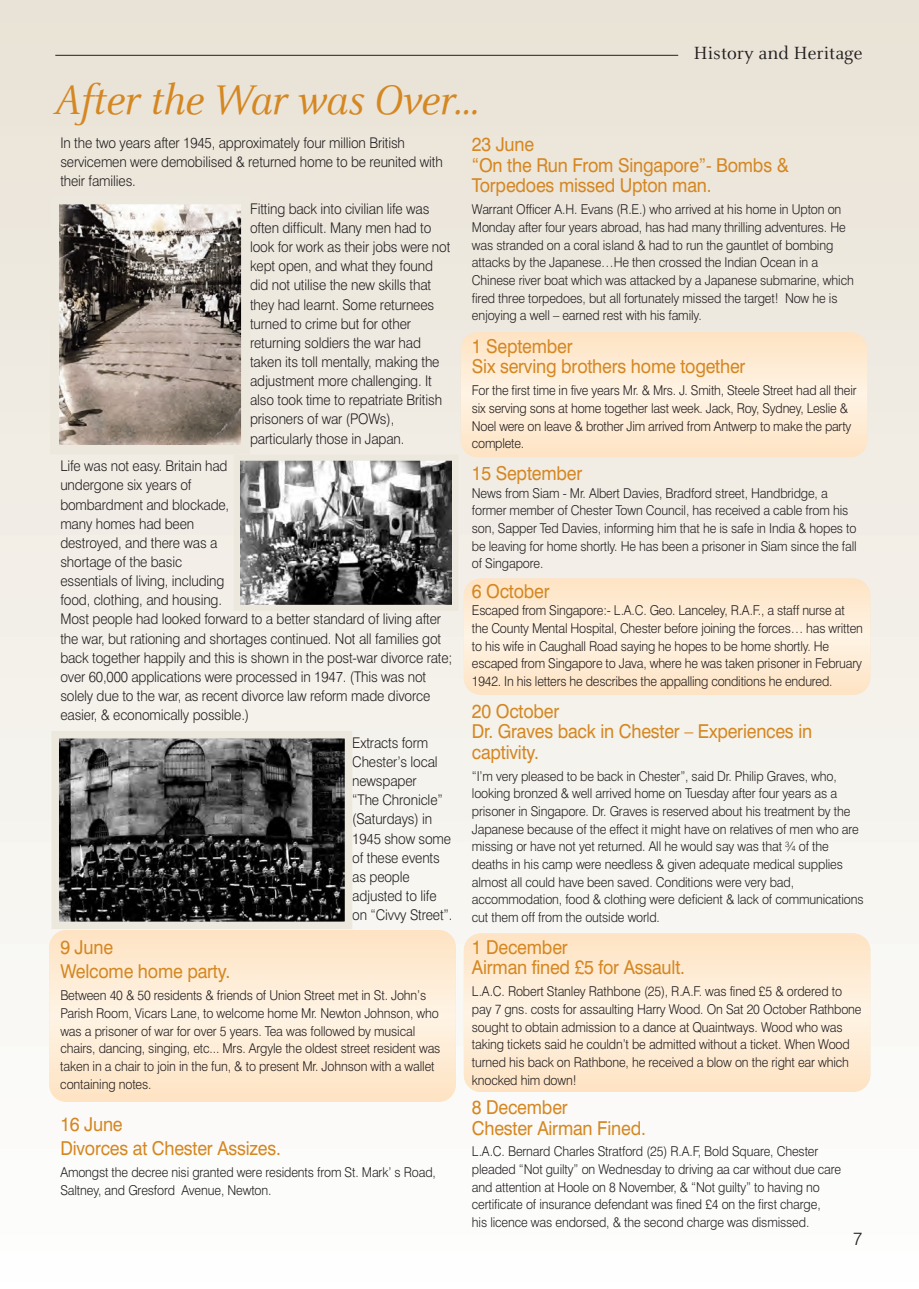
<style>
.page{position:relative;width:919px;height:1289px;background:#fff}
.page>*{position:absolute;margin:0;border:0;box-sizing:border-box;transform-origin:0 0}
.t1{font:italic 45.75px "Celeste";letter-spacing:-.01em;color:#d58721;scale:.95 1}
.t2{font:19.5px "Celeste";color:#231f20}
.t3{font:19.2px/20.5px "Swiss 721 BT";letter-spacing:-.01em;color:#d58721;scale:.93 1}
.t4{font:300 18px "Swiss 721 BT";color:#231f20}
.t5{font:300 14.7px/19.2px "Swiss 721 BT";letter-spacing:-.01em;color:#231f20;scale:.93 1}
.t6{font:300 13.5px/17.7px "Swiss 721 BT";letter-spacing:-.01em;color:#231f20;scale:.93 1}
</style>
<div class="page">
<div style="left:0;top:0;width:918px;height:1288px;background:linear-gradient(to bottom,#e9e2d6,#fefefe)"></div>
<hr style="left:55px;top:55px;width:623px;height:1px;background:#231f20">
<svg style="left:461px;top:332px;width:406px;height:125px;background:#fdebd3"></svg>
<svg style="left:49px;top:930px;width:406px;height:171px;background:#fdebd3"></svg>
<svg style="left:464px;top:578px;width:406px;height:116px;background:#fdebd3"></svg>
<svg style="left:464px;top:933px;width:406px;height:158px;background:#fdebd3"></svg>
<img style="left:241px;top:461px;width:210px;height:143px">
<div style="left:234px;top:454px;width:224px;height:157px;border:6px solid #ede8de"></div>
<img style="left:60px;top:205px;width:180px;height:239px">
<div style="left:50px;top:195px;width:200px;height:259px;border:9px solid #ede8de"></div>
<img style="left:60px;top:740px;width:283px;height:180px">
<div style="left:51px;top:731px;width:301px;height:198px;border:8px solid #ede8de"></div>
<h2 class="t2" style="left:693px;top:41px;width:170px">History and Heritage</h2>
<h1 class="t1" style="left:54px;top:72px;width:448px">After the War was Over...</h1>
<p class="t5" style="left:60px;top:134px;width:413px">In the two years after 1945, approximately four million British servicemen were demobilised &amp; returned home to be reunited with their families.</p>
<p class="t5" style="left:250px;top:200px;width:217px">Fitting back into civilian life was often difficult. Many men had to look for work as their jobs were not kept open, and what they found did not utilise the new skills that they had learnt. Some returnees turned to crime but for other returning soldiers the war had taken its toll mentally, making the adjustment more challenging. It also took time to repatriate British prisoners of war (POWs), particularly those in Japan.</p>
<p class="t5" style="left:60px;top:458px;width:423px">Life was not easy. Britain had<br>undergone six years of<br>bombardment and blockade,<br>many homes had been<br>destroyed, and there was a<br>shortage of the basic<br>essentials of living, including<br>food, clothing, and housing.<br>Most people had looked forward to a better standard of living after the war, but rationing and shortages continued. Not all families got back together happily and this is shown in the post-war divorce rate; over 60,000 applications were processed in 1947. (This was not solely due to the war, as recent divorce law reform made divorce easier, &amp; economically possible.)</p>
<p class="t5" style="left:352px;top:734px;width:109px">Extracts form<br>Chester’s local newspaper<br>“The Chronicle” (Saturdays) in<br>1945 show some of these events as people adjusted to life on “Civvy Street”.</p>
<h3 class="t3" style="left:60px;top:936px;width:184px;line-height:24.9px">9 June<br>Welcome home party.</h3>
<p class="t6" style="left:60px;top:988px;width:410px">Between 40 &amp; 50 residents &amp; friends of Union Street met in St. John’s Parish Room, Vicars Lane, to welcome home Mr. Newton Johnson, who was a prisoner of war for over 5 years. Tea was followed by musical chairs, dancing, singing, etc... Mrs. Argyle the oldest street resident was taken in a chair to join in the fun, &amp; to present Mr. Johnson with a wallet containing notes.</p>
<h3 class="t3" style="left:60px;top:1113px;width:239px;line-height:24.9px">16 June<br>Divorces at Chester Assizes.</h3>
<p class="t6" style="left:60px;top:1165px;width:405px">Amongst the decree nisi granted were residents from St. Mark’ s Road,<br>Saltney, and Gresford Avenue, Newton.</p>
<h3 class="t3" style="left:472px;top:136px;width:342px">23 June<br>“On the Run From Singapore”- Bombs &amp;<br>Torpedoes missed Upton man.</h3>
<p class="t6" style="left:472px;top:202px;width:412px">Warrant Officer A.H. Evans (R.E.) who arrived at his home in Upton on Monday after four years abroad, has had many thrilling adventures. He was stranded on a coral island &amp; had to run the gauntlet of bombing attacks by the Japanese…He then crossed the Indian Ocean in a Chinese river boat which was attacked by a Japanese submarine, which fired three torpedoes, but all fortunately missed the target! Now he is enjoying a well – earned rest with his family.</p>
<h3 class="t3" style="left:472px;top:337px;width:296px">1 September<br>Six serving brothers home together</h3>
<p class="t6" style="left:472px;top:383px;width:415px">For the first time in five years Mr. &amp; Mrs. J. Smith, Steele Street had all their six serving sons at home together last week. Jack, Roy, Sydney, Leslie &amp; Noel were on leave &amp; brother Jim arrived from Antwerp to make the party complete.</p>
<h3 class="t3" style="left:472px;top:465px;width:120px">15 September</h3>
<p class="t6" style="left:472px;top:485px;width:415px">News from Siam - Mr. Albert Davies, Bradford street, Handbridge, a former member of Chester Town Council, has received a cable from his son, Sapper Ted Davies, informing him that he is safe in India &amp; hopes to be leaving for home shortly. He has been a prisoner in Siam since the fall of Singapore.</p>
<h3 class="t3" style="left:472px;top:582px;width:85px">6 October</h3>
<p class="t6" style="left:472px;top:603px;width:422px">Escaped from Singapore:- L.A.C. Geo. Lanceley, R.A.F., a staff nurse at the County Mental Hospital, Chester before joining the forces… has written to his wife in Caughall Road saying he hopes to be home shortly. He escaped from Singapore to Java, where he was taken prisoner in February 1942. In his letters he describes the appalling conditions he endured.</p>
<h3 class="t3" style="left:472px;top:702px;width:367px">20 October<br>Dr. Graves back in Chester – Experiences in captivity.</h3>
<p class="t6" style="left:472px;top:768px;width:423px">“I’m very pleased to be back in Chester”, said Dr. Philip Graves, who, looking bronzed &amp; well arrived home on Tuesday after four years as a prisoner in Singapore. Dr. Graves is reserved about his treatment by the Japanese because of the effect it might have on relatives of men who are missing or have not yet returned. All he would say was that ¾ of the deaths in his camp were needless &amp; given adequate medical supplies almost all could have been saved. Conditions were very bad, accommodation, food &amp; clothing were deficient &amp; lack of communications cut them off from the outside world.</p>
<h3 class="t3" style="left:472px;top:938px;width:231px">1 December<br>Airman fined £5 for Assault.</h3>
<p class="t6" style="left:472px;top:984px;width:420px">L.A.C. Robert Stanley Rathbone (25), R.A.F. was fined £5 &amp; ordered to pay 7 gns. costs for assaulting Harry Wood. On Sat 20 October Rathbone sought to obtain admission to a dance at Quaintways. Wood who was taking tickets said he couldn’t be admitted without a ticket. When Wood turned his back on Rathbone, he received a blow on the right ear which knocked him down!</p>
<h3 class="t3" style="left:472px;top:1098px;width:189px">8 December<br>Chester Airman Fined.</h3>
<p class="t6" style="left:472px;top:1144px;width:398px">L.A.C. Bernard Charles Stratford (25) R.A.F, Bold Square, Chester pleaded “Not guilty” on Wednesday to driving aa car without due care and attention at Hoole on 8 November, &amp; “Not guilty” to having no certificate of insurance defendant was fined £4 on the first charge,<br>his licence was endorsed, &amp; the second charge was dismissed.</p>
<h3 class="t4" style="left:852px;top:1231px;width:11px">7</h3>
</div>
